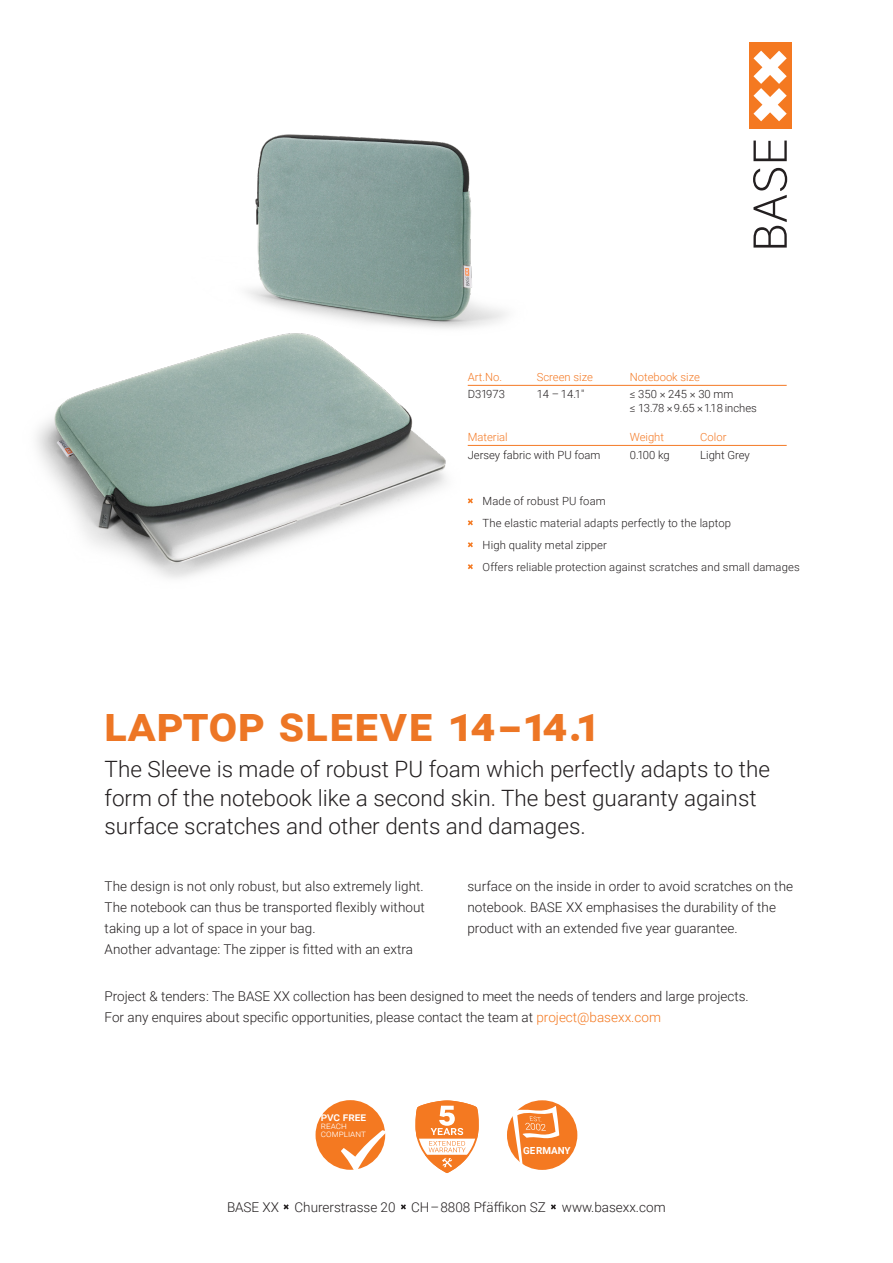
<style>
.page{position:relative;width:893px;height:1263px;background:#fff}
.page>*{position:absolute;margin:0;border:0;box-sizing:border-box;transform-origin:0 0}
.t1{font:700 48px "Roboto";letter-spacing:.02em;color:#ed7625}
.t2{font:300 22.5px/28.5px "Roboto";color:#231f20}
.t3{font:300 13.5px/21px "Roboto";color:#231f20;text-align:justify}
.t4{font:500 11.7px "Roboto";color:#fff}
.t5{font:300 11.25px "Roboto";letter-spacing:.01em;color:#231f20}
.t6{font:300 11.25px "Roboto";color:#f47924}
.t7{font:700 9.75px "Roboto";color:#fff}
.t8{font:300 9.45px/8.2px "Roboto";color:#fff}
.s1{color:#f47921}
</style>
<div class="page">
<svg style="left:753px;top:141px;width:34px;height:20px"></svg>
<svg style="left:753px;top:168px;width:34px;height:80px"></svg>
<div style="left:749px;top:43px;width:42px;height:86px;background:#f47921"></div>
<svg style="left:753px;top:51px;width:34px;height:70px"></svg>
<svg style="left:284px;top:1204px;width:5px;height:5px"></svg>
<svg style="left:551px;top:1204px;width:5px;height:5px"></svg>
<svg style="left:401px;top:1204px;width:5px;height:5px"></svg>
<div style="left:316px;top:1100px;width:69px;height:70px;background:#f47921;border-radius:50%"></div>
<svg style="left:341px;top:1130px;width:45px;height:40px"></svg>
<div style="left:507px;top:1100px;width:70px;height:70px;background:#f47921;border-radius:50%"></div>
<svg style="left:512px;top:1105px;width:47px;height:65px"></svg>
<svg style="left:415px;top:1100px;width:64px;height:73px"></svg>
<img style="left:255px;top:134px;width:280px;height:252px">
<img style="left:36px;top:207px;width:424px;height:371px">
<svg style="left:468px;top:498px;width:5px;height:5px"></svg>
<svg style="left:468px;top:542px;width:5px;height:5px"></svg>
<svg style="left:468px;top:564px;width:5px;height:5px"></svg>
<svg style="left:468px;top:520px;width:5px;height:5px"></svg>
<hr style="left:468px;top:445px;width:319px;height:1px;background:#f47924">
<hr style="left:468px;top:385px;width:319px;height:1px;background:#f47924">
<p class="t6" style="left:468px;top:369px;width:36px">Art.No.</p>
<p class="t6" style="left:537px;top:369px;width:58px">Screen size</p>
<p class="t6" style="left:630px;top:369px;width:72px">Notebook size</p>
<p class="t5" style="left:468px;top:387px;width:39px">D31973</p>
<p class="t5" style="left:537px;top:387px;width:49px">14 – 14.1"</p>
<p class="t5" style="left:630px;top:387px;width:105px">≤ 350 × 245 × 30 mm</p>
<p class="t5" style="left:630px;top:400px;width:129px">≤ 13.78 × 9.65 × 1.18 inches</p>
<p class="t6" style="left:468px;top:429px;width:42px">Material</p>
<p class="t6" style="left:630px;top:429px;width:36px">Weight</p>
<p class="t6" style="left:700px;top:429px;width:28px">Color</p>
<p class="t5" style="left:468px;top:447px;width:134px">Jersey fabric with PU foam</p>
<p class="t5" style="left:630px;top:447px;width:41px">0.100 kg</p>
<p class="t5" style="left:700px;top:447px;width:51px">Light Grey</p>
<p class="t5" style="left:483px;top:493px;width:125px">Made of robust PU foam</p>
<p class="t5" style="left:483px;top:515px;width:250px">The elastic material adapts perfectly to the laptop</p>
<p class="t5" style="left:483px;top:537px;width:126px">High quality metal zipper</p>
<p class="t5" style="left:483px;top:559px;width:319px">Offers reliable protection against scratches and small damages</p>
<p class="t1" style="left:105px;top:691px;width:498px">laptop sleeve 14–14.1</p>
<p class="t2" style="left:105px;top:754px;width:667px">The Sleeve is made of robust PU foam which perfectly adapts to the form of the notebook like a second skin. The best guaranty against surface scratches and other dents and damages.</p>
<p class="t3" style="left:105px;top:875px;width:322px">The design is not only robust, but also extremely light.<br>The notebook can thus be transported flexibly without taking up a lot of space in your bag.</p>
<p class="t3" style="left:105px;top:938px;width:310px">Another advantage: The zipper is fitted with an extra</p>
<p class="t3" style="left:467px;top:875px;width:327px;text-align:left">surface on the inside in order to avoid scratches on the notebook. BASE XX emphasises the durability of the product with an extended five year guarantee.</p>
<p class="t3" style="left:105px;top:985px;width:646px">Project &amp; tenders: The BASE XX collection has been designed to meet the needs of tenders and large projects.</p>
<p class="t3" style="left:105px;top:1006px;width:558px">For any enquires about specific opportunities, please contact the team at <span class="s1">project@basexx.com</span></p>
<p class="t4" style="left:321px;top:1108px;width:47px">pvc free</p>
<p class="t8" style="left:321px;top:1121px;width:47px">reach compliant</p>
<p class="t7" style="left:523px;top:1144px;width:49px">GERMANY</p>
<p class="t3" style="left:227px;top:1196px;width:440px">BASE XX Churerstrasse 20 CH–8808 Pfäffikon SZ www.basexx.com</p>
</div>
